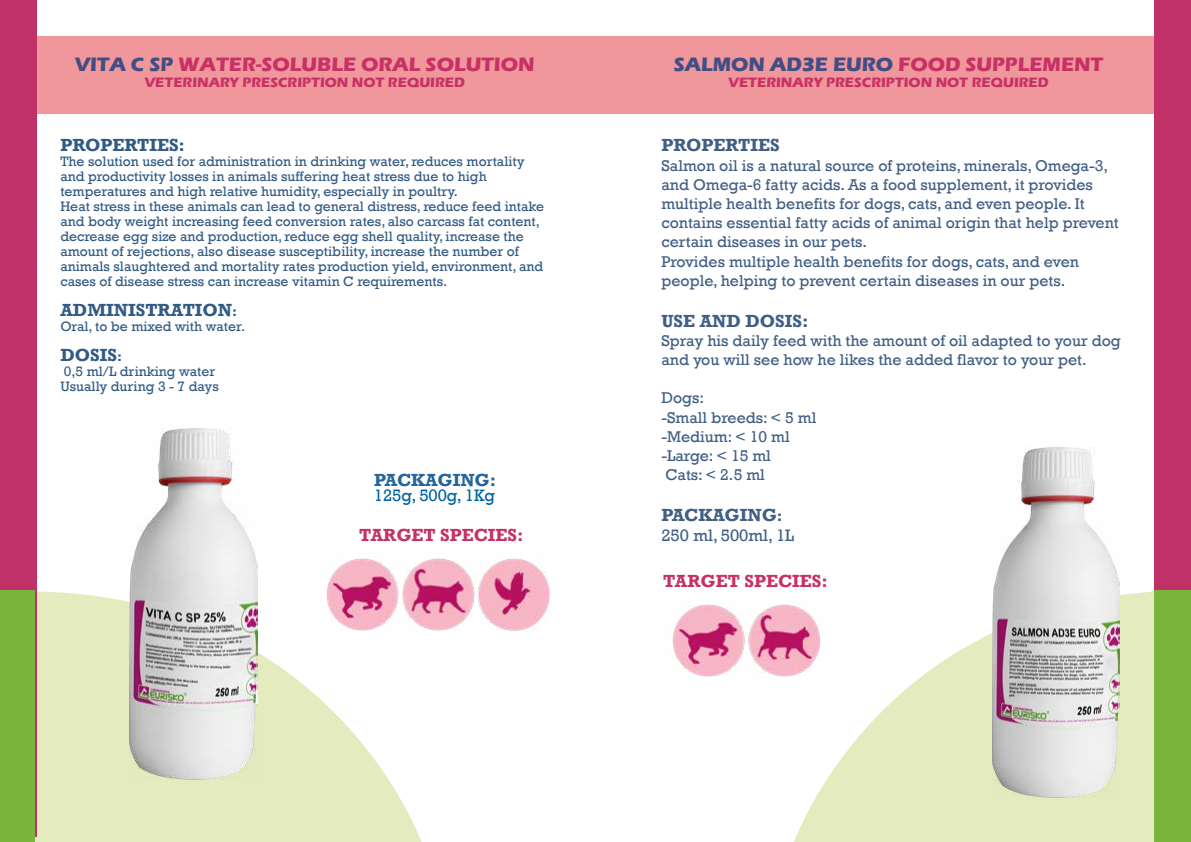
<style>
.page{position:relative;width:1191px;height:842px;background:#fff}
.page>*{position:absolute;margin:0;border:0;box-sizing:border-box;transform-origin:0 0}
.t1{font:700 20px "Eras ITC";color:#c83165}
.t2{font:700 20px "Eras ITC";color:#414d84}
.t3{font:700 18px "Rockwell";color:#325b84}
.t4{font:700 18px "Rockwell";color:#415f85}
.t5{font:700 18px "Rockwell";color:#c83165}
.t6{font:700 18px "Rockwell";color:#24669b}
.t7{font:17px "Rockwell";color:#415f85}
.t8{font:17px "Rockwell";color:#00639f}
.t9{font:16px/19.2px "Rockwell";color:#415f85}
.t10{font:14px/15px "Rockwell";color:#325b84}
.t11{font:700 14px "Eras ITC";color:#c83165}
.s1{color:#414d84}
.s2{font-size:14px}
.s3{color:#c83165}
.s4{font-size:16px}
</style>
<div class="page">
<svg style="left:35px;top:591px;width:387px;height:251px;fill:#e4ebbf"></svg>
<svg style="left:794px;top:590px;width:361px;height:252px;fill:#e4ebbf"></svg>
<div style="left:36px;top:36px;width:1119px;height:77px;background:#f0979b"></div>
<img style="left:129px;top:429px;width:128px;height:350px">
<img style="left:992px;top:448px;width:127px;height:349px">
<img style="left:316px;top:558px;width:234px;height:74px">
<img style="left:672px;top:596px;width:151px;height:82px">
<div style="left:1155px;top:0;width:36px;height:842px;background:#c03167"></div>
<div style="left:0;top:0;width:36px;height:837px;background:#c03167"></div>
<div style="left:0;top:590px;width:35px;height:252px;background:#7bb43c"></div>
<div style="left:1155px;top:590px;width:36px;height:252px;background:#7bb43c"></div>
<h1 class="t1" style="left:75px;top:52px;width:461px"><span class="s1">VITA C SP</span> WATER-SOLUBLE ORAL SOLUTION</h1>
<p class="t11" style="left:145px;top:75px;width:322px">VETERINARY PRESCRIPTION NOT REQUIRED</p>
<p class="t3" style="left:60px;top:134px;width:126px">PROPERTIES:</p>
<p class="t10" style="left:60px;top:154px;width:485px">The solution used for administration in drinking water, reduces mortality and productivity losses in animals suffering heat stress due to high temperatures and high relative humidity, especially in poultry.<br>Heat stress in these animals can lead to general distress, reduce feed intake and body weight increasing feed conversion rates, also carcass fat content, decrease egg size and production, reduce egg shell quality, increase the amount of rejections, also disease susceptibility, increase the number of animals slaughtered and mortality rates production yield, environment, and cases of disease stress can increase vitamin C requirements.</p>
<p class="t3" style="left:60px;top:299px;width:178px">ADMINISTRATION<span class="s2">:</span></p>
<p class="t10" style="left:60px;top:319px;width:186px">Oral, to be mixed with water.</p>
<p class="t3" style="left:60px;top:344px;width:63px">DOSIS<span class="s2">:</span></p>
<p class="t10" style="left:60px;top:364px;width:160px">0,5 ml/L drinking water<br>Usually during 3 - 7 days</p>
<p class="t6" style="left:374px;top:469px;width:123px">PACKAGING:</p>
<p class="t8" style="left:374px;top:485px;width:123px">125g, 500g, 1Kg</p>
<p class="t5" style="left:359px;top:524px;width:166px">TARGET SPECIES:</p>
<h1 class="t2" style="left:674px;top:52px;width:431px">SALMON AD3E EURO <span class="s3">FOOD SUPPLEMENT</span></h1>
<p class="t11" style="left:728px;top:75px;width:322px">VETERINARY PRESCRIPTION NOT REQUIRED</p>
<p class="t4" style="left:661px;top:134px;width:120px">PROPERTIES</p>
<p class="t9" style="left:661px;top:156px;width:459px">Salmon oil is a natural source of proteins, minerals, Omega-3, and Omega-6 fatty acids. As a food supplement, it provides multiple health benefits for dogs, cats, and even people. It contains essential fatty acids of animal origin that help prevent certain diseases in our pets.<br>Provides multiple health benefits for dogs, cats, and even people, helping to prevent certain diseases in our pets.</p>
<p class="t4" style="left:661px;top:310px;width:148px">USE AND DOSIS:</p>
<p class="t9" style="left:661px;top:331px;width:461px">Spray his daily feed with the amount of oil adapted to your dog and you will see how he likes the added flavor to your pet.</p>
<p class="t9" style="left:661px;top:389px;width:156px">Dogs:<br>-Small breeds: &lt; 5 ml -Medium: &lt; 10 ml -Large: &lt; 15 ml<br>Cats: &lt; 2.5 ml</p>
<p class="t4" style="left:661px;top:504px;width:123px">PACKAGING<span class="s4">:</span></p>
<p class="t7" style="left:661px;top:526px;width:134px">250 ml, 500ml, 1L</p>
<p class="t5" style="left:663px;top:570px;width:166px">TARGET SPECIES:</p>
</div>
